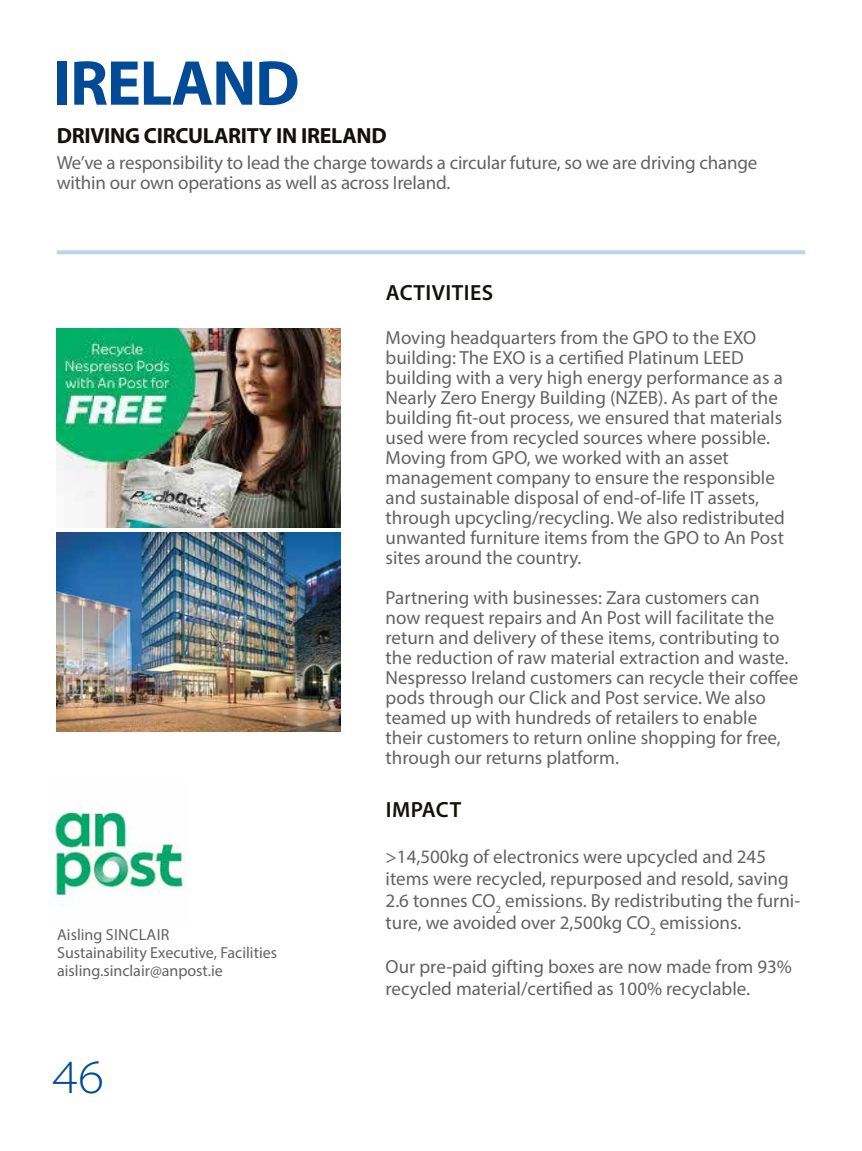
<style>
.page{position:relative;width:862px;height:1151px;background:#fff}
.page>*{position:absolute;margin:0;border:0;box-sizing:border-box;transform-origin:0 0}
.t1{font:700 64px "Myriad Pro";letter-spacing:-.02em;color:#004a97}
.t2{font:48px "Myriad Variable Concept";color:#004a97}
.t3{font:22px "Myriad Variable Concept";letter-spacing:-.015em;color:#12110c}
.t4{font:600 22px "Myriad Pro";letter-spacing:.02em;color:#12110c}
.t5{font:19px/20px "Myriad Pro";color:#646363}
.t6{font:16px/18px "Myriad Pro";color:#646363}
</style>
<div class="page">
<svg style="left:57px;top:250px;width:748px;height:4px;background:#c4d5e7"></svg>
<img style="left:48px;top:811px;width:138px;height:95px">
<img style="left:57px;top:329px;width:283px;height:198px">
<img style="left:57px;top:533px;width:283px;height:198px">
<h1 class="t1" style="left:53px;top:41px;width:248px">IRELAND</h1>
<p class="t3" style="left:57px;top:122px;width:331px">DRIVING CIRCULARITY IN IRELAND</p>
<p class="t5" style="left:57px;top:152px;width:702px">We’ve a responsibility to lead the charge towards a circular future, so we are driving change within our own operations as well as across Ireland.</p>
<p class="t6" style="left:57px;top:925px;width:221px">Aisling SINCLAIR<br>Sustainability Executive, Facilities aisling.sinclair@anpost.ie</p>
<h2 class="t2" style="left:53px;top:1049px;width:52px">46</h2>
<p class="t4" style="left:386px;top:279px;width:109px">ACTIVITIES</p>
<p class="t5" style="left:386px;top:327px;width:401px">Moving headquarters from the GPO to the EXO building: The EXO is a certified Platinum LEED building with a very high energy performance as a Nearly Zero Energy Building (NZEB). As part of the building fit-out process, we ensured that materials used were from recycled sources where possible.<br>Moving from GPO, we worked with an asset management company to ensure the responsible and sustainable disposal of end-of-life IT assets, through upcycling/recycling. We also redistributed unwanted furniture items from the GPO to An Post sites around the country.</p>
<p class="t5" style="left:386px;top:587px;width:414px">Partnering with businesses: Zara customers can now request repairs and An Post will facilitate the return and delivery of these items, contributing to the reduction of raw material extraction and waste.<br>Nespresso Ireland customers can recycle their coffee pods through our Click and Post service. We also teamed up with hundreds of retailers to enable their customers to return online shopping for free, through our returns platform.</p>
<p class="t4" style="left:386px;top:795px;width:77px">IMPACT</p>
<p class="t5" style="left:386px;top:845px;width:416px;line-height:22px">&gt;14,500kg of electronics were upcycled and 245 items were recycled, repurposed and resold, saving 2.6 tonnes CO<sub>2</sub> emissions. By redistributing the furni&shy;ture, we avoided over 2,500kg CO<sub>2</sub> emissions.</p>
<p class="t5" style="left:386px;top:955px;width:408px;line-height:22px">Our pre-paid gifting boxes are now made from 93% recycled material/certified as 100% recyclable.</p>
</div>
